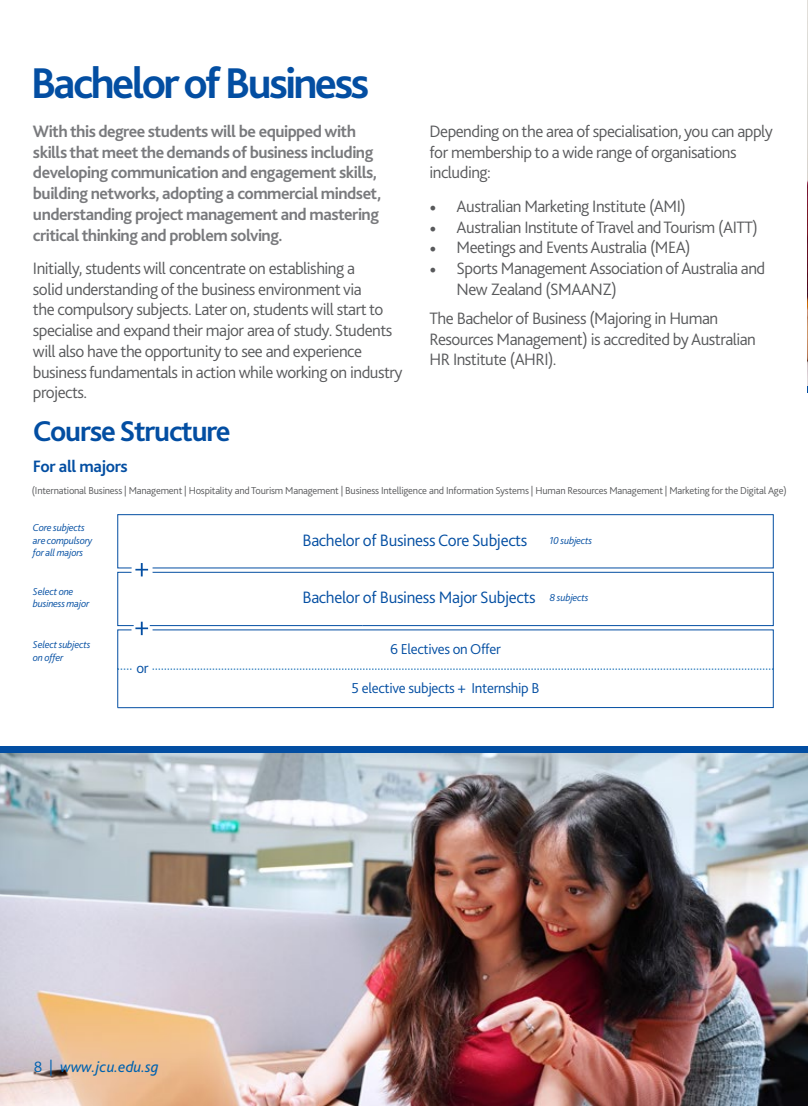
<style>
.page{position:relative;width:808px;height:1106px;background:#fff}
.page>*{position:absolute;margin:0;border:0;box-sizing:border-box;transform-origin:0 0}
.t1{font:700 45px "Bliss 2";letter-spacing:-.06em;color:#034ea2}
.t2{font:700 30px "Bliss 2";letter-spacing:-.04em;color:#034ea2}
.t3{font:300 17.25px/20.7px "Bliss 2";letter-spacing:-.03em;color:#58595b}
.t4{font:700 17.25px/20.7px "Bliss 2";letter-spacing:-.03em;color:#797a7d}
.t5{font:300 17.25px "Bliss 2";letter-spacing:-.02em;color:#034ea2}
.t6{font:700 17.25px "Bliss 2";letter-spacing:-.02em;color:#034ea2}
.t7{font:italic 15.75px "Bliss 2";color:#0062af}
.t8{font:300 15px "Bliss 2";letter-spacing:-.02em;color:#034ea2}
.t9{font:300 10.5px "Bliss 2";letter-spacing:-.02em;color:#58595b}
.t10{font:italic 300 10.5px/12.6px "Bliss 2";letter-spacing:-.02em;color:#034ea2}
.s1{font-family:"Minion Pro";font-weight:400;font-size:18px}
.s2{font-weight:300;font-style:normal}
.s3{font-style:italic;font-size:10.5px}
</style>
<div class="page">
<img style="left:0;top:752px;width:808px;height:354px">
<img style="left:807px;top:0;width:1px;height:386px">
<svg style="left:117px;top:514px;width:657px;height:194px"></svg>
<div style="left:0;top:746px;width:808px;height:6px;background:#034ea2"></div>
<h1 class="t1" style="left:31px;top:55px;width:340px">Bachelor of Business</h1>
<p class="t4" style="left:33px;top:121px;width:350px">With this degree students will be equipped with skills that meet the demands of business including developing communication and engagement skills, building networks, adopting a commercial mindset, understanding project management and mastering critical thinking and problem solving.</p>
<p class="t3" style="left:33px;top:258px;width:371px">Initially, students will concentrate on establishing a<br>solid understanding of the business environment via<br>the compulsory subjects. Later on, students will start to specialise and expand their major area of study. Students will also have the opportunity to see and experience business fundamentals in action while working on industry projects.</p>
<h2 class="t2" style="left:33px;top:413px;width:199px">Course Structure</h2>
<p class="t6" style="left:33px;top:455px;width:96px">For all majors</p>
<p class="t3" style="left:430px;top:121px;width:345px">Depending on the area of specialisation, you can apply for membership to a wide range of organisations including:</p>
<p class="t3" style="left:430px;top:196px;width:258px"><span class="s1">•</span> Australian Marketing Institute (AMI)</p>
<p class="t3" style="left:430px;top:216px;width:330px"><span class="s1">•</span> Australian Institute of Travel and Tourism (AITT)</p>
<p class="t3" style="left:430px;top:237px;width:263px"><span class="s1">•</span> Meetings and Events Australia (MEA)</p>
<p class="t3" style="left:457px;top:258px;width:310px;text-indent:-27px"><span class="s1">•</span> Sports Management Association of Australia and<br>New Zealand (SMAANZ)</p>
<p class="t3" style="left:430px;top:308px;width:328px">The Bachelor of Business (Majoring in Human<br>Resources Management) is accredited by Australian<br>HR Institute (AHRI).</p>
<p class="t9" style="left:32px;top:484px;width:756px">(International Business | Management | Hospitality and Tourism Management | Business Intelligence and Information Systems | Human Resources Management | Marketing for the Digital Age)</p>
<p class="t10" style="left:33px;top:521px;width:61px">Core subjects are compulsory for all majors</p>
<p class="t10" style="left:33px;top:584px;width:58px">Select one business major</p>
<p class="t10" style="left:33px;top:638px;width:59px">Select subjects on offer</p>
<p class="t8" style="left:136px;top:658px;width:14px">or</p>
<p class="t7" style="left:34px;top:1057px;width:127px"><span class="s2">8 |</span> www.jcu.edu.sg</p>
<p class="t5" style="left:302px;top:529px;width:226px">Bachelor of Business Core Subjects</p>
<p class="t10" style="left:550px;top:534px;width:44px">10 subjects</p>
<p class="t5" style="left:302px;top:586px;width:287px">Bachelor of Business Major Subjects <span class="s3">8 subjects</span></p>
<p class="t8" style="left:390px;top:639px;width:112px">6 Electives on Offer</p>
<p class="t8" style="left:351px;top:678px;width:190px">5 elective subjects + Internship B</p>
</div>
